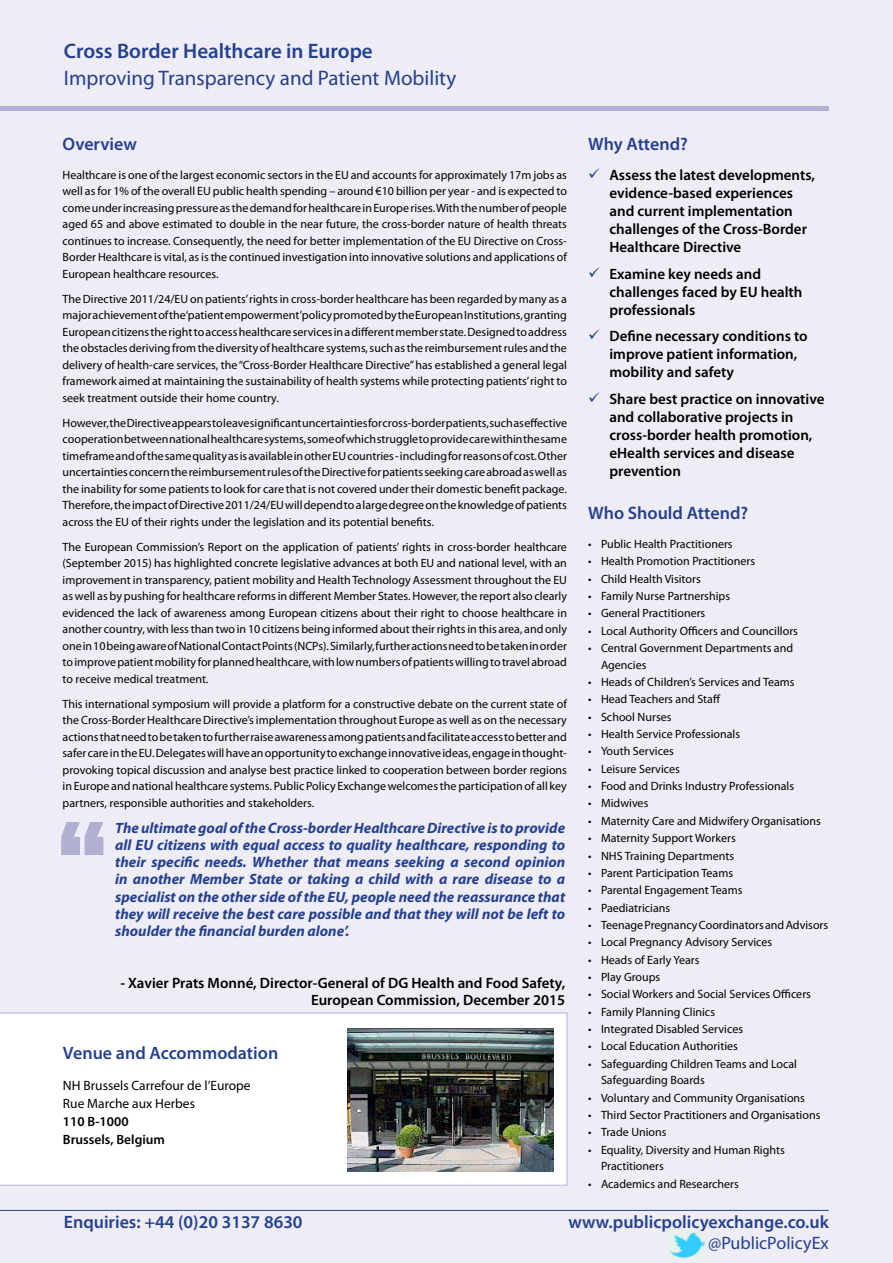
<style>
.page{position:relative;width:893px;height:1263px;background:#eeedf5}
.page>*{position:absolute;margin:0;border:0;box-sizing:border-box;transform-origin:0 0}
.t1{font:21px "Myriad Pro";color:#25408f}
.t2{font:600 21px "Myriad Pro";color:#25408f}
.t3{font:600 18px "Myriad Pro";color:#25408f}
.t4{font:18px "Myriad Pro";color:#25408f}
.t5{font:600 15px/18px "Myriad Pro";color:#000}
.t6{font:italic 700 15px/17.2px "Myriad Pro";color:#25408f;text-align:justify}
.t7{font:13.5px/18px "Myriad Pro";color:#000}
.t8{font:600 13.5px/18px "Myriad Pro";color:#000}
.t9{font:12px/16.5px "Myriad Pro";color:#000;text-align:justify}
</style>
<div class="page">
<hr style="left:0;top:1210px;width:829px;height:1px;background:#25408f">
<div style="left:0;top:106px;width:829px;height:5px;background:#b1b0d2"></div>
<img style="left:669px;top:1232px;width:37px;height:26px">
<svg style="left:61px;top:822px;width:42px;height:33px"></svg>
<div style="left:0;top:1013px;width:567px;height:172px;background:#fff"></div>
<img style="left:348px;top:1028px;width:206px;height:143px">
<h1 class="t2" style="left:64px;top:38px;width:310px">Cross Border Healthcare in Europe</h1>
<h1 class="t1" style="left:64px;top:65px;width:394px">Improving Transparency and Patient Mobility</h1>
<h2 class="t3" style="left:63px;top:132px;width:76px">Overview</h2>
<p class="t9" style="left:63px;top:166px;width:506px">Healthcare is one of the largest economic sectors in the EU and accounts for approximately 17m jobs as well as for 1% of the overall EU public health spending – around €10 billion per year - and is expected to come under increasing pressure as the demand for healthcare in Europe rises. With the number of people aged 65 and above estimated to double in the near future, the cross-border nature of health threats continues to increase. Consequently, the need for better implementation of the EU Directive on Cross-Border Healthcare is vital, as is the continued investigation into innovative solutions and applications of European healthcare resources.</p>
<p class="t9" style="left:63px;top:290px;width:506px">The Directive 2011/24/EU on patients’ rights in cross-border healthcare has been regarded by many as a major achievement of the ‘patient empowerment’policy promoted by the European Institutions, granting European citizens the right to access healthcare services in a different member state. Designed to address the obstacles deriving from the diversity of healthcare systems, such as the reimbursement rules and the delivery of health-care services, the “Cross-Border Healthcare Directive” has established a general legal framework aimed at maintaining the sustainability of health systems while protecting patients’ right to seek treatment outside their home country.</p>
<p class="t9" style="left:63px;top:414px;width:506px">However, the Directive appears to leave significant uncertainties for cross-border patients, such as effective cooperation between national healthcare systems, some of which struggle to provide care within the same timeframe and of the same quality as is available in other EU countries - including for reasons of cost. Other uncertainties concern the reimbursement rules of the Directive for patients seeking care abroad as well as the inability for some patients to look for care that is not covered under their domestic benefit package.<br>Therefore, the impact of Directive 2011/24/EU will depend to a large degree on the knowledge of patients across the EU of their rights under the legislation and its potential benefits.</p>
<p class="t9" style="left:63px;top:538px;width:506px">The European Commission’s Report on the application of patients’ rights in cross-border healthcare (September 2015) has highlighted concrete legislative advances at both EU and national level, with an improvement in transparency, patient mobility and Health Technology Assessment throughout the EU as well as by pushing for healthcare reforms in different Member States. However, the report also clearly evidenced the lack of awareness among European citizens about their right to choose healthcare in another country, with less than two in 10 citizens being informed about their rights in this area, and only one in 10 being aware of National Contact Points (NCPs). Similarly, further actions need to be taken in order to improve patient mobility for planned healthcare, with low numbers of patients willing to travel abroad to receive medical treatment.</p>
<p class="t9" style="left:63px;top:695px;width:506px">This international symposium will provide a platform for a constructive debate on the current state of the Cross-Border Healthcare Directive’s implementation throughout Europe as well as on the necessary actions that need to be taken to further raise awareness among patients and facilitate access to better and safer care in the EU. Delegates will have an opportunity to exchange innovative ideas, engage in thought&shy;provoking topical discussion and analyse best practice linked to cooperation between border regions in Europe and national healthcare systems. Public Policy Exchange welcomes the participation of all key partners, responsible authorities and stakeholders.</p>
<p class="t6" style="left:115px;top:818px;width:452px">The ultimate goal of the Cross-border Healthcare Directive is to provide all EU citizens with equal access to quality healthcare, responding to their specific needs. Whether that means seeking a second opinion in another Member State or taking a child with a rare disease to a specialist on the other side of the EU, people need the reassurance that they will receive the best care possible and that they will not be left to shoulder the financial burden alone’.</p>
<p class="t5" style="left:120px;top:973px;width:446px;line-height:17.2px;text-align:right">- Xavier Prats Monné, Director-General of DG Health and Food Safety,<br>European Commission, December 2015</p>
<h2 class="t3" style="left:63px;top:1042px;width:217px">Venue and Accommodation</h2>
<p class="t7" style="left:63px;top:1076px;width:189px">NH Brussels Carrefour de l’Europe<br>Rue Marche aux Herbes</p>
<p class="t8" style="left:63px;top:1112px;width:103px">110 B-1000<br>Brussels, Belgium</p>
<h2 class="t3" style="left:588px;top:132px;width:101px">Why Attend?</h2>
<p class="t5" style="left:609px;top:166px;width:207px">Assess the latest developments, evidence-based experiences and current implementation challenges of the Cross-Border<br>Healthcare Directive</p>
<p class="t5" style="left:609px;top:264px;width:194px">Examine key needs and challenges faced by EU health professionals</p>
<p class="t5" style="left:609px;top:327px;width:200px">Define necessary conditions to improve patient information, mobility and safety</p>
<p class="t5" style="left:609px;top:389px;width:217px">Share best practice on innovative and collaborative projects in cross-border health promotion, eHealth services and disease prevention</p>
<h2 class="t3" style="left:588px;top:501px;width:161px">Who Should Attend?</h2>
<p class="t9" style="left:588px;top:535px;width:146px">• Public Health Practitioners</p>
<p class="t9" style="left:588px;top:553px;width:169px">• Health Promotion Practitioners</p>
<p class="t9" style="left:588px;top:570px;width:114px">• Child Health Visitors</p>
<p class="t9" style="left:588px;top:588px;width:143px">• Family Nurse Partnerships</p>
<p class="t9" style="left:588px;top:605px;width:119px">• General Practitioners</p>
<p class="t9" style="left:588px;top:622px;width:211px">• Local Authority Officers and Councillors</p>
<p class="t9" style="left:601px;top:640px;width:194px;text-indent:-13px">• Central Government Departments and<br>Agencies</p>
<p class="t9" style="left:588px;top:673px;width:208px">• Heads of Children’s Services and Teams</p>
<p class="t9" style="left:588px;top:691px;width:134px">• Head Teachers and Staff</p>
<p class="t9" style="left:588px;top:708px;width:85px">• School Nurses</p>
<p class="t9" style="left:588px;top:726px;width:153px">• Health Service Professionals</p>
<p class="t9" style="left:588px;top:743px;width:87px">• Youth Services</p>
<p class="t9" style="left:588px;top:760px;width:93px">• Leisure Services</p>
<p class="t9" style="left:588px;top:778px;width:207px">• Food and Drinks Industry Professionals</p>
<p class="t9" style="left:588px;top:795px;width:62px">• Midwives</p>
<p class="t9" style="left:588px;top:812px;width:234px">• Maternity Care and Midwifery Organisations</p>
<p class="t9" style="left:588px;top:830px;width:149px">• Maternity Support Workers</p>
<p class="t9" style="left:588px;top:847px;width:147px">• NHS Training Departments</p>
<p class="t9" style="left:588px;top:864px;width:146px">• Parent Participation Teams</p>
<p class="t9" style="left:588px;top:882px;width:156px">• Parental Engagement Teams</p>
<p class="t9" style="left:588px;top:899px;width:84px">• Paediatricians</p>
<p class="t9" style="left:588px;top:916px;width:241px">• Teenage Pregnancy Coordinators and Advisors</p>
<p class="t9" style="left:588px;top:934px;width:186px">• Local Pregnancy Advisory Services</p>
<p class="t9" style="left:588px;top:951px;width:113px">• Heads of Early Years</p>
<p class="t9" style="left:588px;top:968px;width:74px">• Play Groups</p>
<p class="t9" style="left:588px;top:986px;width:224px">• Social Workers and Social Services Officers</p>
<p class="t9" style="left:588px;top:1003px;width:128px">• Family Planning Clinics</p>
<p class="t9" style="left:588px;top:1020px;width:156px">• Integrated Disabled Services</p>
<p class="t9" style="left:588px;top:1038px;width:151px">• Local Education Authorities</p>
<p class="t9" style="left:601px;top:1055px;width:198px;text-indent:-13px">• Safeguarding Children Teams and Local<br>Safeguarding Boards</p>
<p class="t9" style="left:588px;top:1089px;width:218px">• Voluntary and Community Organisations</p>
<p class="t9" style="left:588px;top:1106px;width:234px">• Third Sector Practitioners and Organisations</p>
<p class="t9" style="left:588px;top:1124px;width:80px">• Trade Unions</p>
<p class="t9" style="left:601px;top:1141px;width:185px;text-indent:-13px">• Equality, Diversity and Human Rights<br>Practitioners</p>
<p class="t9" style="left:588px;top:1175px;width:152px">• Academics and Researchers</p>
<h2 class="t3" style="left:64px;top:1210px;width:240px">Enquiries: +44 (0)20 3137 8630</h2>
<h2 class="t3" style="left:568px;top:1210px;width:262px">www.publicpolicyexchange.co.uk</h2>
<h2 class="t4" style="left:708px;top:1232px;width:122px">@PublicPolicyEx</h2>
</div>
